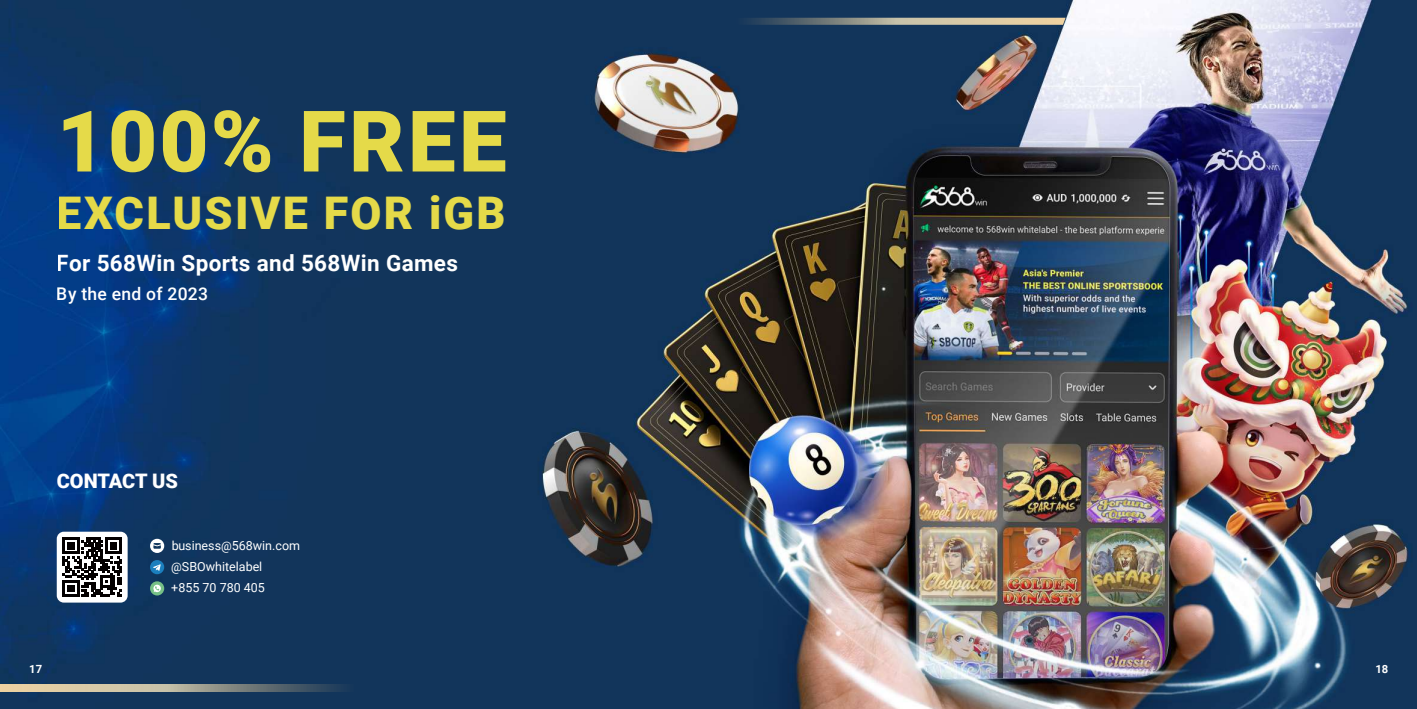
<style>
.page{position:relative;width:1417px;height:709px;background:#fff}
.page>*{position:absolute;margin:0;border:0;box-sizing:border-box;transform-origin:0 0}
.t1{font:900 85px "Roboto";letter-spacing:.04em;color:#e5da49}
.t2{font:900 45px "Roboto";letter-spacing:.05em;color:#e5da49}
.t3{font:700 22.5px "Roboto";letter-spacing:.015em;color:#fff}
.t4{font:900 20px "Roboto";letter-spacing:-.01em;color:#fff}
.t5{font:500 17.5px "Roboto";letter-spacing:.015em;color:#fff}
.t6{font:12.5px "Roboto";color:#fff}
.t7{font:700 11.25px "Roboto";color:#fff}
.s1{font-size:11.88px}
</style>
<div class="page">
<img style="left:0;top:0;width:1417px;height:709px">
<svg style="left:735px;top:18px;width:330px;height:7px;background:#9e9c8d"></svg>
<svg style="left:0;top:684px;width:354px;height:8px;background:#9e9d8d"></svg>
<div style="left:150px;top:581px;width:14px;height:14px;background:#76c086;border-radius:50%"></div>
<svg style="left:153px;top:584px;width:8px;height:8px"></svg>
<div style="left:150px;top:560px;width:14px;height:14px;background:#1b7fbe;border-radius:50%"></div>
<svg style="left:153px;top:564px;width:8px;height:7px"></svg>
<svg style="left:150px;top:539px;width:14px;height:14px"></svg>
<div style="left:57px;top:531px;width:71px;height:71px;background:#fff;border-radius:7px"></div>
<svg style="left:63px;top:537px;width:59px;height:59px"></svg>
<h1 class="t1" style="left:57px;top:82px;width:451px">100% FREE</h1>
<h2 class="t2" style="left:57px;top:181px;width:450px">EXCLUSIVE FOR iGB</h2>
<h3 class="t3" style="left:57px;top:248px;width:403px">For 568Win Sports and 568Win Games</h3>
<h3 class="t5" style="left:57px;top:281px;width:153px">By the end of 2023</h3>
<h3 class="t4" style="left:57px;top:466px;width:123px">CONTACT US</h3>
<p class="t6" style="left:171px;top:536px;width:130px">business<span class="s1">@</span>568win.com</p>
<p class="t6" style="left:171px;top:557px;width:93px"><span class="s1">@</span>SBOwhitelabel</p>
<p class="t6" style="left:171px;top:579px;width:95px">+855 70 780 405</p>
<p class="t7" style="left:29px;top:661px;width:15px">17</p>
<p class="t7" style="left:1375px;top:661px;width:15px">18</p>
</div>
